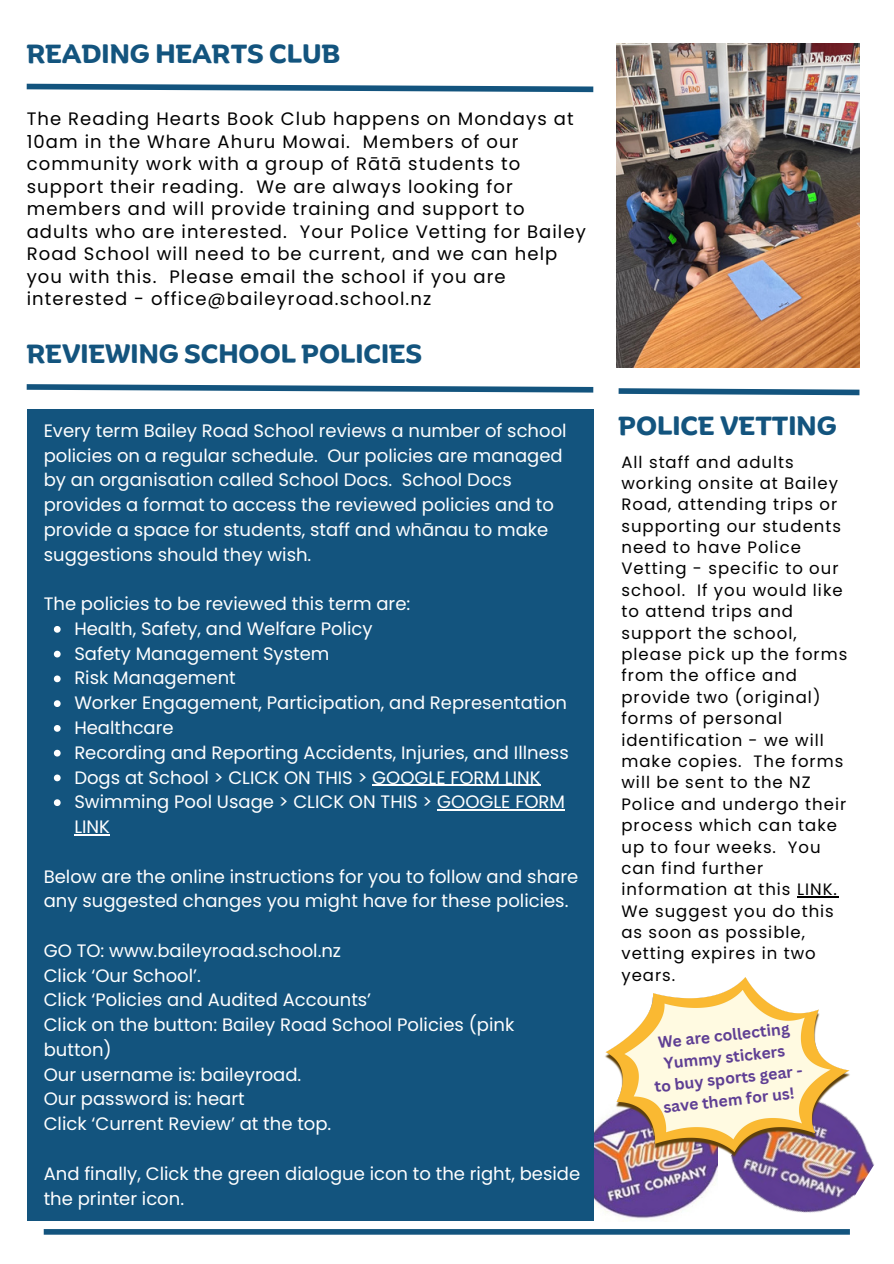
<style>
.page{position:relative;width:894px;height:1264px;background:#fff}
.page>*{position:absolute;margin:0;border:0;box-sizing:border-box;transform-origin:0 0}
.t1{font:700 25.5px "Binate Display";color:#13547e}
.t2{font:18px/24.8px "Poppins";color:#fff}
.t3{font:18px/22.5px "Poppins";letter-spacing:.06em;color:#000}
.t4{font:16.5px/21.3px "Poppins";letter-spacing:.06em;color:#000}
.t5{font:700 15.75px/21.6px "Canva Sans";color:#5f3f94}
</style>
<div class="page">
<img style="left:593px;top:1097px;width:124px;height:124px">
<img style="left:717px;top:1120px;width:158px;height:115px">
<img style="left:604px;top:977px;width:246px;height:180px">
<svg style="left:44px;top:1228px;width:805px;height:6px;fill:#13547e"></svg>
<svg style="left:26px;top:83px;width:568px;height:10px"></svg>
<img style="left:616px;top:43px;width:243px;height:324px">
<svg style="left:618px;top:388px;width:242px;height:8px"></svg>
<svg style="left:26px;top:384px;width:568px;height:9px"></svg>
<div style="left:27px;top:409px;width:566px;height:811px;background:#13547e"></div>
<hr style="left:796px;top:896px;width:41px;height:1px;background:#000">
<svg style="left:54px;top:626px;width:7px;height:6px"></svg>
<svg style="left:54px;top:650px;width:7px;height:7px"></svg>
<svg style="left:54px;top:675px;width:7px;height:7px"></svg>
<svg style="left:54px;top:700px;width:7px;height:7px"></svg>
<svg style="left:54px;top:725px;width:7px;height:6px"></svg>
<svg style="left:54px;top:749px;width:7px;height:7px"></svg>
<svg style="left:54px;top:774px;width:7px;height:7px"></svg>
<hr style="left:372px;top:784px;width:168px;height:1px;background:#fff">
<svg style="left:54px;top:799px;width:7px;height:7px"></svg>
<hr style="left:437px;top:809px;width:128px;height:1px;background:#fff">
<hr style="left:74px;top:834px;width:36px;height:1px;background:#fff">
<h1 class="t1" style="left:27px;top:29px;width:314px">READING HEARTS CLUB</h1>
<h1 class="t3" style="left:27px;top:107px;width:560px">The Reading Hearts Book Club happens on Mondays at 10am in the Whare Ahuru Mowai. Members of our community work with a group of Rātā students to support their reading. We are always looking for members and will provide training and support to adults who are interested. Your Police Vetting for Bailey Road School will need to be current, and we can help you with this. Please email the school if you are interested - office@baileyroad.school.nz</h1>
<p class="t1" style="left:27px;top:330px;width:397px">REVIEWING SCHOOL POLICIES</p>
<h2 class="t2" style="left:44px;top:418px;width:524px">Every term Bailey Road School reviews a number of school policies on a regular schedule. Our policies are managed by an organisation called School Docs. School Docs provides a format to access the reviewed policies and to provide a space for students, staff and whānau to make suggestions should they wish.</h2>
<h2 class="t2" style="left:44px;top:591px;width:368px">The policies to be reviewed this term are:</h2>
<p class="t2" style="left:74px;top:616px;width:299px">Health, Safety, and Welfare Policy</p>
<p class="t2" style="left:74px;top:641px;width:256px">Safety Management System</p>
<p class="t2" style="left:74px;top:665px;width:163px">Risk Management</p>
<p class="t2" style="left:74px;top:690px;width:494px">Worker Engagement, Participation, and Representation</p>
<p class="t2" style="left:74px;top:715px;width:101px">Healthcare</p>
<p class="t2" style="left:74px;top:740px;width:495px">Recording and Reporting Accidents, Injuries, and Illness</p>
<p class="t2" style="left:74px;top:764px;width:467px">Dogs at School &gt; CLICK ON THIS &gt; GOOGLE FORM LINK</p>
<p class="t2" style="left:74px;top:789px;width:492px">Swimming Pool Usage &gt; CLICK ON THIS &gt; GOOGLE FORM<br>LINK</p>
<h2 class="t2" style="left:44px;top:863px;width:536px">Below are the online instructions for you to follow and share any suggested changes you might have for these policies.</h2>
<h2 class="t2" style="left:44px;top:938px;width:472px">GO TO: www.baileyroad.school.nz<br>Click ‘Our School’.<br>Click ‘Policies and Audited Accounts’<br>Click on the button: Bailey Road School Policies (pink button)<br>Our username is: baileyroad.<br>Our password is: heart<br>Click ‘Current Review’ at the top.</h2>
<h2 class="t2" style="left:44px;top:1160px;width:538px">And finally, Click the green dialogue icon to the right, beside the printer icon.</h2>
<p class="t1" style="left:618px;top:402px;width:219px">POLICE VETTING</p>
<p class="t4" style="left:621px;top:451px;width:227px">All staff and adults working onsite at Bailey<br>Road, attending trips or supporting our students need to have Police<br>Vetting - specific to our school. If you would like to attend trips and support the school, please pick up the forms from the office and provide two (original) forms of personal identification - we will make copies. The forms will be sent to the NZ<br>Police and undergo their process which can take up to four weeks. You can find further information at this LINK.<br>We suggest you do this as soon as possible, vetting expires in two years.</p>
<p class="t5" style="left:656px;top:1031px;width:134px;rotate:-6deg">We are collecting<br>Yummy stickers</p>
<h2 class="t5" style="left:653px;top:1074px;width:150px;text-align:center;rotate:-6deg">to buy sports gear - save them for us!</h2>
</div>
